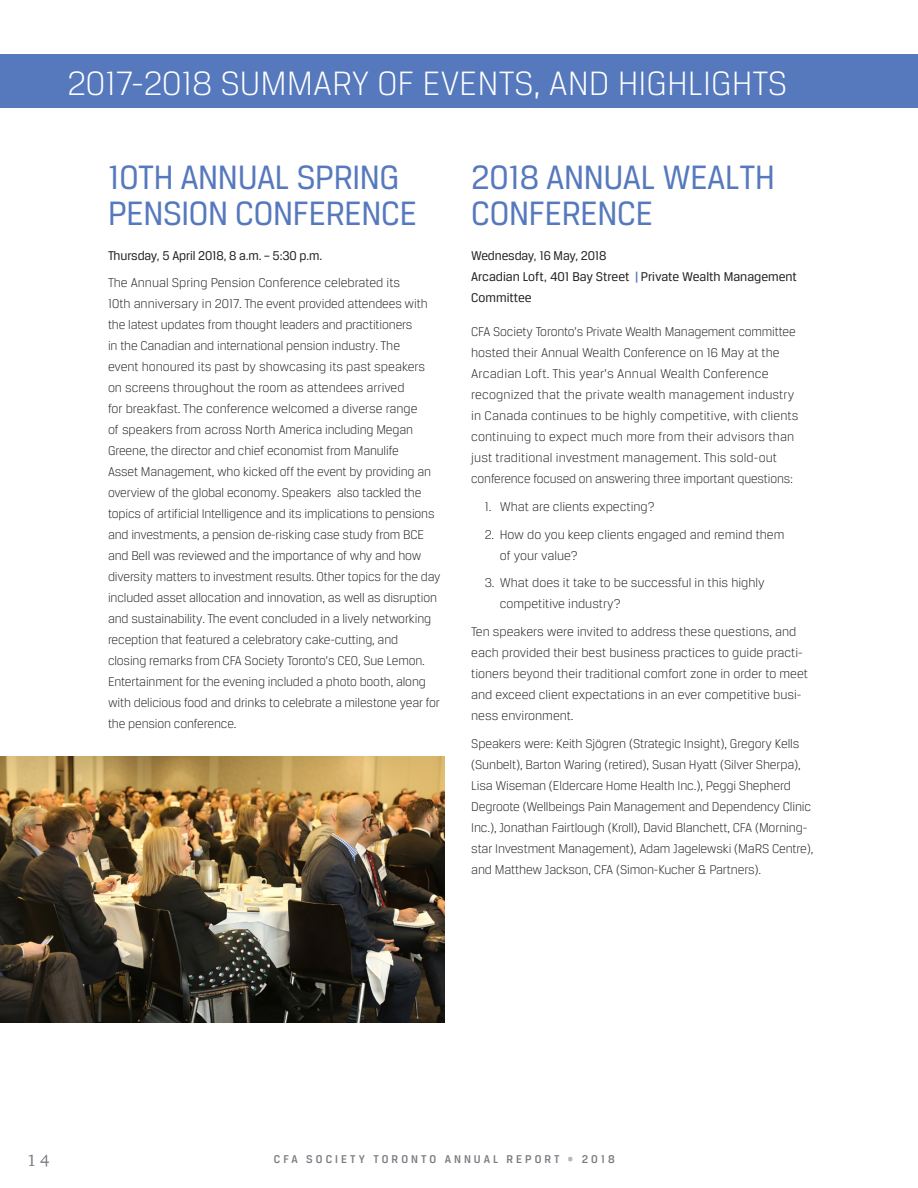
<style>
.page{position:relative;width:918px;height:1188px;background:#fff}
.page>*{position:absolute;margin:0;border:0;box-sizing:border-box;transform-origin:0 0}
.t1{font:36px/36px "Breuer Text";letter-spacing:-.01em;color:#5679bd}
.t2{font:300 36px "Breuer Text";color:#fff}
.t3{font:16.5px "Charter BT";color:#7b7a81}
.t4{font:300 13.5px/21px "Breuer Text";letter-spacing:-.01em;color:#231f20}
.t5{font:300 13.5px/21px "Breuer Text";letter-spacing:.01em;color:#231f20}
.t6{font:13.5px/21px "Breuer Text";letter-spacing:-.01em;color:#231f20}
.t7{font:500 12px "Breuer Text";letter-spacing:.25em;color:#7b7a81}
.s1{font-weight:700;color:#5679bd}
.s2{color:#b6b7bc}
</style>
<div class="page">
<div style="left:0;top:54px;width:918px;height:54px;background:#5679bd"></div>
<img style="left:0;top:756px;width:444px;height:266px">
<p class="t2" style="left:68px;top:64px;width:721px">2017-2018 SUMMARY OF EVENTS, AND HIGHLIGHTS</p>
<p class="t1" style="left:108px;top:159px;width:311px">10TH ANNUAL SPRING<br>PENSION CONFERENCE</p>
<p class="t6" style="left:108px;top:244px;width:216px">Thursday, 5 April 2018, 8 a.m. – 5:30 p.m.</p>
<p class="t4" style="left:108px;top:272px;width:334px">The Annual Spring Pension Conference celebrated its<br>10th anniversary in 2017. The event provided attendees with the latest updates from thought leaders and practitioners<br>in the Canadian and international pension industry. The<br>event honoured its past by showcasing its past speakers on screens throughout the room as attendees arrived<br>for breakfast. The conference welcomed a diverse range<br>of speakers from across North America including Megan Greene, the director and chief economist from Manulife<br>Asset Management, who kicked off the event by providing an overview of the global economy. Speakers also tackled the topics of artificial Intelligence and its implications to pensions and investments, a pension de-risking case study from BCE and Bell was reviewed and the importance of why and how diversity matters to investment results. Other topics for the day included asset allocation and innovation, as well as disruption and sustainability. The event concluded in a lively networking reception that featured a celebratory cake-cutting, and<br>closing remarks from CFA Society Toronto’s CEO, Sue Lemon.<br>Entertainment for the evening included a photo booth, along with delicious food and drinks to celebrate a milestone year for the pension conference.</p>
<p class="t1" style="left:471px;top:159px;width:305px">2018 ANNUAL WEALTH<br>CONFERENCE</p>
<p class="t6" style="left:471px;top:244px;width:327px">Wednesday, 16 May, 2018<br>Arcadian Loft, 401 Bay Street <span class="s1">|</span> Private Wealth Management<br>Committee</p>
<p class="t5" style="left:471px;top:321px;width:329px">CFA Society Toronto’s Private Wealth Management committee hosted their Annual Wealth Conference on 16 May at the Arcadian Loft. This year’s Annual Wealth Conference recognized that the private wealth management industry in Canada continues to be highly competitive, with clients continuing to expect much more from their advisors than just traditional investment management. This sold-out conference focused on answering three important questions:</p>
<p class="t4" style="left:485px;top:496px;width:171px">1. What are clients expecting?</p>
<p class="t4" style="left:500px;top:524px;width:286px;text-indent:-15px">2. How do you keep clients engaged and remind them of your value?</p>
<p class="t4" style="left:500px;top:572px;width:267px;text-indent:-15px">3. What does it take to be successful in this highly competitive industry?</p>
<p class="t4" style="left:471px;top:621px;width:338px">Ten speakers were invited to address these questions, and each provided their best business practices to guide practi&shy;tioners beyond their traditional comfort zone in order to meet and exceed client expectations in an ever competitive busi&shy;ness environment.</p>
<p class="t4" style="left:471px;top:733px;width:344px">Speakers were: Keith Sjögren (Strategic Insight), Gregory Kells (Sunbelt), Barton Waring (retired), Susan Hyatt (Silver Sherpa), Lisa Wiseman (Eldercare Home Health Inc.), Peggi Shepherd Degroote (Wellbeings Pain Management and Dependency Clinic Inc.), Jonathan Fairtlough (Kroll), David Blanchett, CFA (Morning&shy;star Investment Management), Adam Jagelewski (MaRS Centre), and Matthew Jackson, CFA (Simon-Kucher &amp; Partners).</p>
<p class="t3" style="left:27px;top:1151px;width:24px">1 4</p>
<p class="t7" style="left:274px;top:1153px;width:342px">CFA SOCIETY TORONTO ANNUAL REPORT <span class="s2">•</span> 2018</p>
</div>
